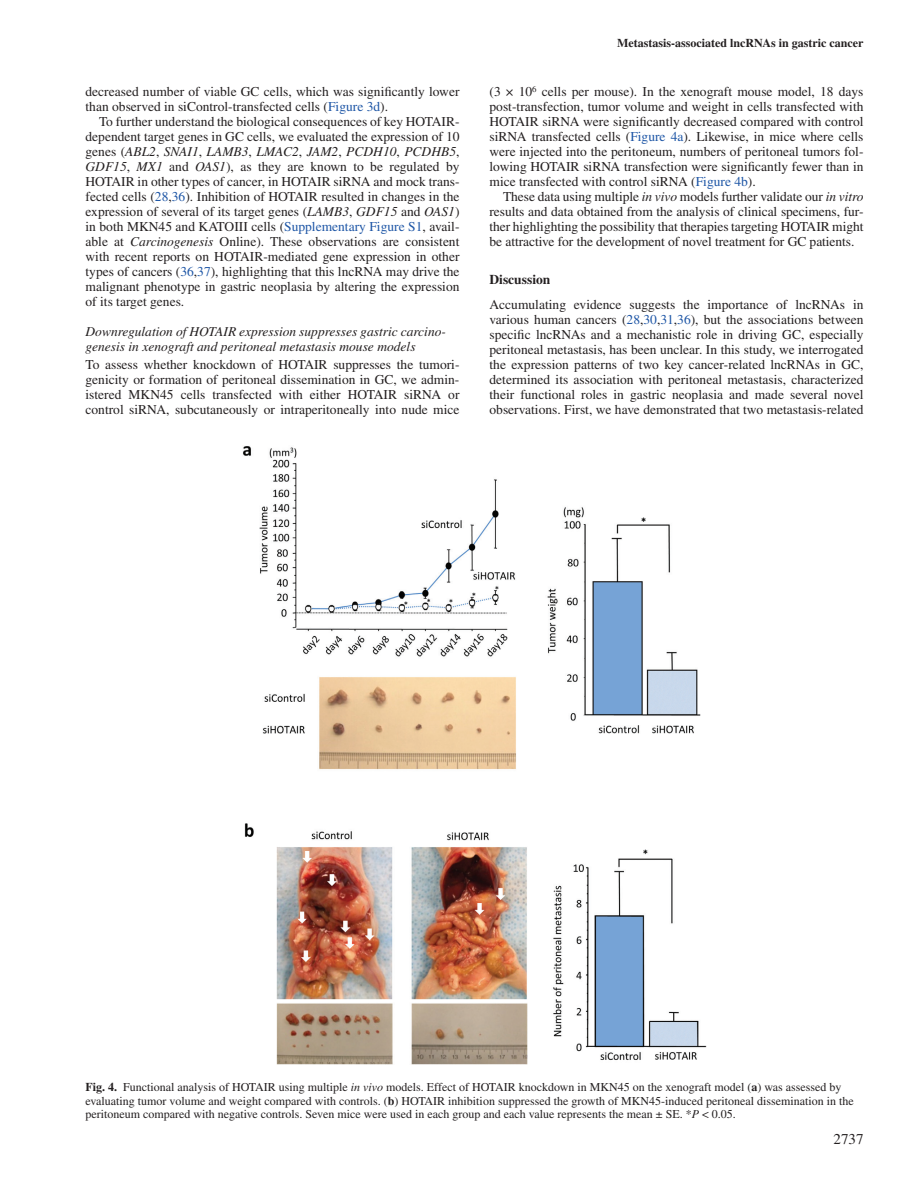
<style>
.page{position:relative;width:919px;height:1187px;background:#fff}
.page>*{position:absolute;margin:0;border:0;box-sizing:border-box;transform-origin:0 0}
.t1{font:15px "Times LT Std";color:#231f20}
.t2{font:13.5px/15px "Times LT Std";color:#231f20;text-align:justify}
.t3{font:italic 13.5px/15px "Times LT Std";color:#231f20}
.t4{font:700 13.5px "Times LT Std";color:#231f20}
.t5{font:12px/13.5px "Times LT Std";color:#231f20}
.t6{font:700 12px "Times LT Std";color:#231f20}
.s1{color:#1e56a6}
.s2{font-style:italic}
.s3{font-weight:700}
</style>
<div class="page">
<img style="left:243px;top:446px;width:463px;height:618px">
<p class="t2" style="left:86px;top:84px;width:375px">decreased number of viable GC cells, which was significantly lower than observed in siControl-transfected cells (<span class="s1">Figure 3d</span>).</p>
<p class="t2" style="left:85px;top:114px;width:375px;text-indent:14px">To further understand the biological consequences of key HOTAIR&shy;dependent target genes in GC cells, we evaluated the expression of 10 genes (<span class="s2">ABL2</span>, <span class="s2">SNAI1</span>, <span class="s2">LAMB3</span>, <span class="s2">LMAC2</span>, <span class="s2">JAM2</span>, <span class="s2">PCDH10</span>, <span class="s2">PCDHB5</span>, <span class="s2">GDF15</span>, <span class="s2">MX1</span> and <span class="s2">OAS1</span>), as they are known to be regulated by HOTAIR in other types of cancer, in HOTAIR siRNA and mock trans&shy;fected cells (<span class="s1">28</span>,<span class="s1">36</span>). Inhibition of HOTAIR resulted in changes in the expression of several of its target genes (<span class="s2">LAMB3</span>, <span class="s2">GDF15</span> and <span class="s2">OAS1</span>) in both MKN45 and KATOIII cells (<span class="s1">Supplementary Figure S1</span>, avail&shy;able at <span class="s2">Carcinogenesis</span> Online). These observations are consistent with recent reports on HOTAIR-mediated gene expression in other types of cancers (<span class="s1">36</span>,<span class="s1">37</span>), highlighting that this lncRNA may drive the malignant phenotype in gastric neoplasia by altering the expression of its target genes.</p>
<p class="t3" style="left:85px;top:324px;width:362px">Downregulation of HOTAIR expression suppresses gastric carcino&shy;genesis in xenograft and peritoneal metastasis mouse models</p>
<p class="t2" style="left:85px;top:357px;width:375px">To assess whether knockdown of HOTAIR suppresses the tumori&shy;genicity or formation of peritoneal dissemination in GC, we admin&shy;istered MKN45 cells transfected with either HOTAIR siRNA or control siRNA, subcutaneously or intraperitoneally into nude mice</p>
<p class="t6" style="left:617px;top:36px;width:248px">Metastasis-associated lncRNAs in gastric cancer</p>
<p class="t2" style="left:489px;top:84px;width:375px">(3 × 10<sup>6</sup> cells per mouse). In the xenograft mouse model, 18 days post-transfection, tumor volume and weight in cells transfected with HOTAIR siRNA were significantly decreased compared with control siRNA transfected cells (<span class="s1">Figure 4a</span>). Likewise, in mice where cells were injected into the peritoneum, numbers of peritoneal tumors fol&shy;lowing HOTAIR siRNA transfection were significantly fewer than in mice transfected with control siRNA (<span class="s1">Figure 4b</span>).</p>
<p class="t2" style="left:489px;top:189px;width:375px;text-indent:14px">These data using multiple <span class="s2">in vivo</span> models further validate our <span class="s2">in vitro </span>results and data obtained from the analysis of clinical specimens, fur&shy;ther highlighting the possibility that therapies targeting HOTAIR might be attractive for the development of novel treatment for GC patients.</p>
<p class="t4" style="left:489px;top:271px;width:62px">Discussion</p>
<p class="t2" style="left:489px;top:297px;width:375px">Accumulating evidence suggests the importance of lncRNAs in various human cancers (<span class="s1">28</span>,<span class="s1">30</span>,<span class="s1">31</span>,<span class="s1">36</span>), but the associations between specific lncRNAs and a mechanistic role in driving GC, especially peritoneal metastasis, has been unclear. In this study, we interrogated the expression patterns of two key cancer-related lncRNAs in GC, determined its association with peritoneal metastasis, characterized their functional roles in gastric neoplasia and made several novel observations. First, we have demonstrated that two metastasis-related</p>
<p class="t5" style="left:86px;top:1080px;width:769px"><span class="s3">Fig. 4.</span> Functional analysis of HOTAIR using multiple <span class="s2">in vivo</span> models. Effect of HOTAIR knockdown in MKN45 on the xenograft model (<span class="s3">a</span>) was assessed by evaluating tumor volume and weight compared with controls. (<span class="s3">b</span>) HOTAIR inhibition suppressed the growth of MKN45-induced peritoneal dissemination in the peritoneum compared with negative controls. Seven mice were used in each group and each value represents the mean ± SE. *<span class="s2">P</span> &lt; 0.05.</p>
<p class="t1" style="left:833px;top:1130px;width:31px">2737</p>
</div>
